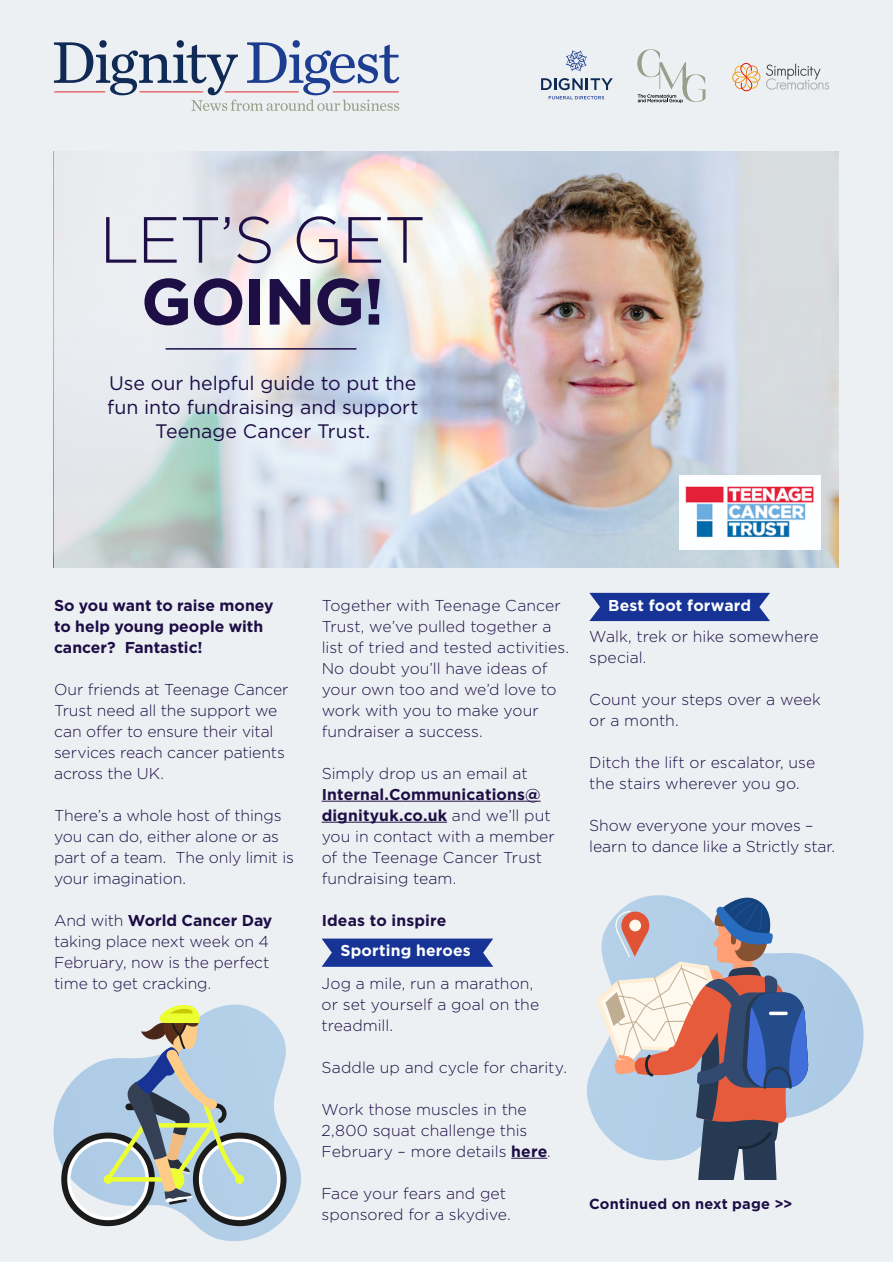
<style>
.page{position:relative;width:893px;height:1263px;background:#fff}
.page>*{position:absolute;margin:0;border:0;box-sizing:border-box;transform-origin:0 0}
.t1{font:300 65.1px "Gotham";letter-spacing:-.02em;color:#1d0e46}
.t2{font:700 65.1px "Gotham";letter-spacing:-.025em;color:#1d0e46}
.t3{font:19.5px/24px "Gotham";letter-spacing:-.005em;color:#1d0e46;text-align:center}
.t4{font:300 15.75px/21px "Gotham";color:#1d0e46}
.t5{font:700 15.75px/21px "Gotham";color:#1d0e46}
.t6{font:700 15.75px "Gotham";letter-spacing:.01em;color:#fff}
.t7{font:700 14.55px "Gotham";letter-spacing:.015em;color:#1d0e46}
.s1{font-weight:700}
</style>
<div class="page">
<div style="left:0;top:0;width:893px;height:1262px;background:#edf0f3"></div>
<svg style="left:54px;top:40px;width:345px;height:71px"></svg>
<svg style="left:566px;top:50px;width:21px;height:21px"></svg>
<svg style="left:541px;top:78px;width:72px;height:12px"></svg>
<svg style="left:549px;top:96px;width:55px;height:3px"></svg>
<svg style="left:637px;top:49px;width:68px;height:54px"></svg>
<svg style="left:766px;top:64px;width:63px;height:26px"></svg>
<svg style="left:732px;top:63px;width:28px;height:28px"></svg>
<svg style="left:587px;top:956px;width:277px;height:167px"></svg>
<img style="left:561px;top:151px;width:278px;height:417px">
<div style="left:589px;top:593px;width:181px;height:28px;background:#173396"></div>
<hr style="left:322px;top:801px;width:219px;height:1px;background:#1d0e46">
<hr style="left:322px;top:822px;width:125px;height:1px;background:#1d0e46">
<hr style="left:511px;top:1158px;width:36px;height:1px;background:#1d0e46">
<svg style="left:322px;top:938px;width:171px;height:29px;background:#28429d"></svg>
<svg style="left:597px;top:895px;width:212px;height:284px"></svg>
<img style="left:679px;top:475px;width:142px;height:74px">
<svg style="left:54px;top:151px;width:507px;height:417px"></svg>
<hr style="left:166px;top:348px;width:190px;height:2px;background:#1d0e46">
<svg style="left:53px;top:1004px;width:248px;height:237px"></svg>
<svg style="left:61px;top:1005px;width:225px;height:221px"></svg>
<h1 class="t1" style="left:99px;top:198px;width:328px">LET’S GET</h1>
<h1 class="t2" style="left:141px;top:258px;width:245px">GOING!</h1>
<p class="t3" style="left:107px;top:370px;width:313px">Use our helpful guide to put the fun into fundraising and support<br>Teenage Cancer Trust.</p>
<p class="t5" style="left:54px;top:594px;width:221px">So you want to raise money to help young people with cancer? Fantastic!</p>
<p class="t4" style="left:54px;top:678px;width:236px">Our friends at Teenage Cancer<br>Trust need all the support we can offer to ensure their vital services reach cancer patients across the UK.</p>
<p class="t4" style="left:54px;top:804px;width:241px">There’s a whole host of things you can do, either alone or as part of a team. The only limit is your imagination.</p>
<p class="t4" style="left:54px;top:909px;width:220px">And with <span class="s1">World Cancer Day </span>taking place next week on 4<br>February, now is the perfect time to get cracking.</p>
<p class="t4" style="left:322px;top:594px;width:249px">Together with Teenage Cancer<br>Trust, we’ve pulled together a list of tried and tested activities.<br>No doubt you’ll have ideas of your own too and we’d love to work with you to make your fundraiser a success.</p>
<p class="t4" style="left:322px;top:762px;width:207px">Simply drop us an email at</p>
<p class="t4" style="left:322px;top:783px;width:235px"><span class="s1">Internal.Communications@ dignityuk.co.uk</span> and we’ll put you in contact with a member of the Teenage Cancer Trust fundraising team.</p>
<p class="t5" style="left:322px;top:909px;width:126px">Ideas to inspire</p>
<p class="t6" style="left:341px;top:940px;width:132px">Sporting heroes</p>
<p class="t4" style="left:322px;top:972px;width:219px">Jog a mile, run a marathon, or set yourself a goal on the treadmill.</p>
<p class="t4" style="left:322px;top:1056px;width:247px">Saddle up and cycle for charity.</p>
<p class="t4" style="left:322px;top:1098px;width:231px">Work those muscles in the<br>2,800 squat challenge this<br>February – more details <span class="s1">here</span>.</p>
<p class="t4" style="left:322px;top:1182px;width:191px">Face your fears and get sponsored for a skydive.</p>
<p class="t7" style="left:589px;top:1194px;width:205px">Continued on next page &gt;&gt;</p>
<p class="t6" style="left:608px;top:595px;width:144px">Best foot forward</p>
<p class="t4" style="left:589px;top:625px;width:231px">Walk, trek or hike somewhere special.</p>
<p class="t4" style="left:589px;top:688px;width:233px">Count your steps over a week or a month.</p>
<p class="t4" style="left:589px;top:751px;width:227px">Ditch the lift or escalator, use the stairs wherever you go.</p>
<p class="t4" style="left:589px;top:814px;width:247px">Show everyone your moves – learn to dance like a Strictly star.</p>
</div>
